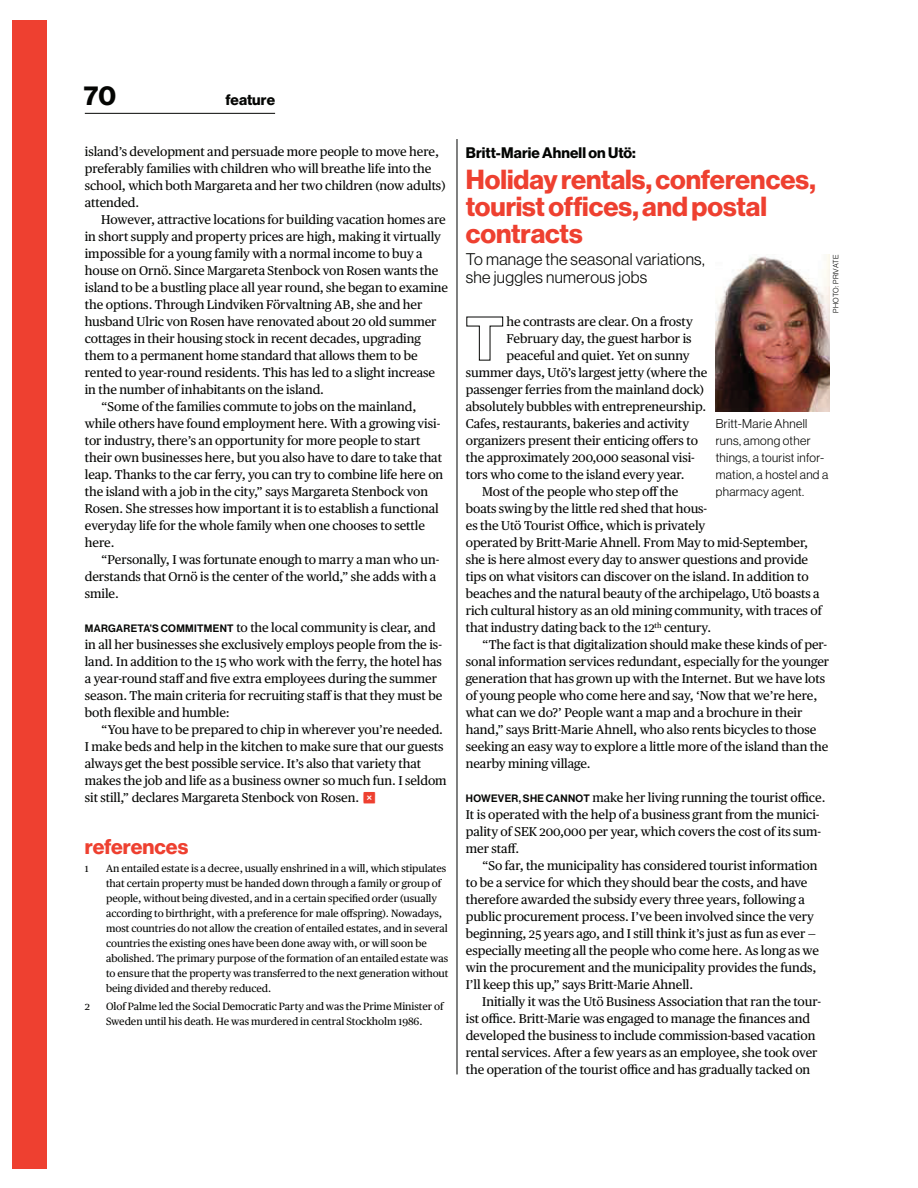
<style>
.page{position:relative;width:918px;height:1188px;background:#fff}
.page>*{position:absolute;margin:0;border:0;box-sizing:border-box;transform-origin:0 0}
.t1{font:27px/27px "N Haas Grotesk DS Pro 75 Bd";color:#ee4030}
.t2{font:27px "N Haas Grotesk DS Pro 75 Bd";color:#040503}
.t3{font:21px "N Haas Grotesk DS Pro 75 Bd";color:#ee4030}
.t4{font:16.5px/18.5px "N Haas Grotesk DS Pro 45 Lt";letter-spacing:.02em;color:#040503}
.t5{font:15px "N Haas Grotesk DS Pro 75 Bd";letter-spacing:.005em;color:#040503}
.t6{font:12.75px/17px "Publico Text";letter-spacing:-.005em;color:#040503}
.t7{font:12.45px/17px "N Haas Grotesk DS Pro 45 Lt";letter-spacing:.025em;color:#040503}
.t8{font:10.5px/15px "Publico Text";letter-spacing:-.005em;color:#040503}
.t9{font:7.5px "N Haas Grotesk DS Pro 45 Lt";letter-spacing:.045em;color:#040503}
.s1{font-family:"N Haas Grotesk DS Pro 65 Md";font-size:10.5px}
.s2{font-family:"P22 Toy Box Blocks Solid";font-size:18px;color:#ee4030}
</style>
<div class="page">
<hr style="left:85px;top:113px;width:190px;height:1px;background:#040503">
<hr style="left:457px;top:139px;width:1px;height:935px;background:#040503">
<svg style="left:466px;top:316px;width:37px;height:45px"></svg>
<div style="left:13px;top:20px;width:34px;height:1148px;background:#ee4030"></div>
<img style="left:716px;top:255px;width:113px;height:156px">
<h1 class="t2" style="left:84px;top:86px;width:34px">70</h1>
<p class="t5" style="left:225px;top:94px;width:51px">feature</p>
<p class="t6" style="left:85px;top:144px;width:362px">island’s development and persuade more people to move here, preferably families with children who will breathe life into the school, which both Margareta and her two children (now adults) attended.</p>
<p class="t6" style="left:101px;top:212px;width:346px">However, attractive locations for building vacation homes are</p>
<p class="t6" style="left:85px;top:229px;width:358px">in short supply and property prices are high, making it virtually</p>
<p class="t6" style="left:85px;top:246px;width:339px">impossible for a young family with a normal income to buy a</p>
<p class="t6" style="left:85px;top:263px;width:355px">house on Ornö. Since Margareta Stenbock von Rosen wants the</p>
<p class="t6" style="left:85px;top:280px;width:365px">island to be a bustling place all year round, she began to examine</p>
<p class="t6" style="left:85px;top:297px;width:339px">the options. Through Lindviken Förvaltning AB, she and her</p>
<p class="t6" style="left:85px;top:314px;width:353px">husband Ulric von Rosen have renovated about 20 old summer</p>
<p class="t6" style="left:85px;top:331px;width:338px">cottages in their housing stock in recent decades, upgrading</p>
<p class="t6" style="left:85px;top:348px;width:334px">them to a permanent home standard that allows them to be</p>
<p class="t6" style="left:85px;top:365px;width:352px">rented to year-round residents. This has led to a slight increase</p>
<p class="t6" style="left:85px;top:382px;width:241px">in the number of inhabitants on the island.</p>
<p class="t6" style="left:101px;top:399px;width:316px">“Some of the families commute to jobs on the mainland,</p>
<p class="t6" style="left:85px;top:416px;width:357px">while others have found employment here. With a growing visi-</p>
<p class="t6" style="left:85px;top:433px;width:337px">tor industry, there’s an opportunity for more people to start</p>
<p class="t6" style="left:85px;top:450px;width:359px">their own businesses here, but you also have to dare to take that</p>
<p class="t6" style="left:85px;top:467px;width:360px">leap. Thanks to the car ferry, you can try to combine life here on</p>
<p class="t6" style="left:85px;top:484px;width:345px">the island with a job in the city,” says Margareta Stenbock von</p>
<p class="t6" style="left:85px;top:501px;width:355px">Rosen. She stresses how important it is to establish a functional</p>
<p class="t6" style="left:85px;top:518px;width:342px">everyday life for the whole family when one chooses to settle</p>
<p class="t6" style="left:85px;top:535px;width:31px">here.</p>
<p class="t6" style="left:101px;top:552px;width:339px">“Personally, I was fortunate enough to marry a man who un-</p>
<p class="t6" style="left:85px;top:569px;width:353px">derstands that Ornö is the center of the world,” she adds with a</p>
<p class="t6" style="left:85px;top:586px;width:36px">smile.</p>
<p class="t6" style="left:85px;top:620px;width:359px"><span class="s1">MARGARETA’S COMMITMENT</span> to the local community is clear, and in all her businesses she exclusively employs people from the is&shy;land. In addition to the 15 who work with the ferry, the hotel has a year-round staff and five extra employees during the summer season. The main criteria for recruiting staff is that they must be both flexible and humble:</p>
<p class="t6" style="left:85px;top:722px;width:363px;text-indent:16px">“You have to be prepared to chip in wherever you’re needed.<br>I make beds and help in the kitchen to make sure that our guests always get the best possible service. It’s also that variety that makes the job and life as a business owner so much fun. I seldom sit still,” declares Margareta Stenbock von Rosen. <span class="s2">≈</span></p>
<h2 class="t3" style="left:85px;top:839px;width:105px">references</h2>
<p class="t8" style="left:85px;top:862px;width:5px">1</p>
<p class="t8" style="left:106px;top:862px;width:344px">An entailed estate is a decree, usually enshrined in a will, which stipulates that certain property must be handed down through a family or group of people, without being divested, and in a certain specified order (usually according to birthright, with a preference for male offspring). Nowadays, most countries do not allow the creation of entailed estates, and in several countries the existing ones have been done away with, or will soon be abolished. The primary purpose of the formation of an entailed estate was to ensure that the property was transferred to the next generation without being divided and thereby reduced.</p>
<p class="t8" style="left:85px;top:1000px;width:7px">2</p>
<p class="t8" style="left:106px;top:1000px;width:339px">Olof Palme led the Social Democratic Party and was the Prime Minister of<br>Sweden until his death. He was murdered in central Stockholm 1986.</p>
<p class="t5" style="left:466px;top:147px;width:172px">Britt-Marie Ahnell on Utö:</p>
<h1 class="t1" style="left:466px;top:168px;width:351px">Holiday rentals, conferences, tourist offices, and postal contracts</h1>
<p class="t4" style="left:466px;top:251px;width:241px">To manage the seasonal variations, she juggles numerous jobs</p>
<p class="t6" style="left:507px;top:314px;width:188px">he contrasts are clear. On a frosty</p>
<p class="t6" style="left:507px;top:331px;width:187px">February day, the guest harbor is</p>
<p class="t6" style="left:507px;top:348px;width:185px">peaceful and quiet. Yet on sunny</p>
<p class="t6" style="left:466px;top:365px;width:243px">summer days, Utö’s largest jetty (where the</p>
<p class="t6" style="left:466px;top:382px;width:240px">passenger ferries from the mainland dock)</p>
<p class="t6" style="left:466px;top:399px;width:242px">absolutely bubbles with entrepreneurship.</p>
<p class="t6" style="left:466px;top:416px;width:225px">Cafes, restaurants, bakeries and activity</p>
<p class="t6" style="left:466px;top:433px;width:234px">organizers present their enticing offers to</p>
<p class="t6" style="left:466px;top:450px;width:231px">the approximately 200,000 seasonal visi-</p>
<p class="t6" style="left:466px;top:467px;width:220px">tors who come to the island every year.</p>
<p class="t6" style="left:482px;top:484px;width:198px">Most of the people who step off the</p>
<p class="t6" style="left:466px;top:501px;width:243px">boats swing by the little red shed that hous-</p>
<p class="t6" style="left:466px;top:518px;width:241px">es the Utö Tourist Office, which is privately</p>
<p class="t6" style="left:466px;top:535px;width:344px">operated by Britt-Marie Ahnell. From May to mid-September,</p>
<p class="t6" style="left:466px;top:552px;width:344px">she is here almost every day to answer questions and provide</p>
<p class="t6" style="left:466px;top:569px;width:344px">tips on what visitors can discover on the island. In addition to</p>
<p class="t6" style="left:466px;top:586px;width:355px">beaches and the natural beauty of the archipelago, Utö boasts a</p>
<p class="t6" style="left:466px;top:603px;width:357px">rich cultural history as an old mining community, with traces of</p>
<p class="t6" style="left:466px;top:620px;width:247px">that industry dating back to the 12<sup>th</sup> century.</p>
<p class="t6" style="left:482px;top:637px;width:346px">“The fact is that digitalization should make these kinds of per-</p>
<p class="t6" style="left:466px;top:654px;width:365px">sonal information services redundant, especially for the younger</p>
<p class="t6" style="left:466px;top:671px;width:361px">generation that has grown up with the Internet. But we have lots</p>
<p class="t6" style="left:466px;top:688px;width:353px">of young people who come here and say, ‘Now that we’re here,</p>
<p class="t6" style="left:466px;top:705px;width:338px">what can we do?’ People want a map and a brochure in their</p>
<p class="t6" style="left:466px;top:722px;width:352px">hand,” says Britt-Marie Ahnell, who also rents bicycles to those</p>
<p class="t6" style="left:466px;top:739px;width:364px">seeking an easy way to explore a little more of the island than the</p>
<p class="t6" style="left:466px;top:756px;width:126px">nearby mining village.</p>
<p class="t6" style="left:466px;top:790px;width:361px"><span class="s1">HOWEVER, SHE CANNOT</span> make her living running the tourist office.<br>It is operated with the help of a business grant from the munici&shy;pality of SEK 200,000 per year, which covers the cost of its sum&shy;mer staff.</p>
<p class="t6" style="left:466px;top:858px;width:355px;text-indent:16px">“So far, the municipality has considered tourist information to be a service for which they should bear the costs, and have therefore awarded the subsidy every three years, following a public procurement process. I’ve been involved since the very beginning, 25 years ago, and I still think it’s just as fun as ever — especially meeting all the people who come here. As long as we win the procurement and the municipality provides the funds, I’ll keep this up,” says Britt-Marie Ahnell.</p>
<p class="t6" style="left:466px;top:995px;width:357px;text-indent:16px">Initially it was the Utö Business Association that ran the tour&shy;ist office. Britt-Marie was engaged to manage the finances and developed the business to include commission-based vacation rental services. After a few years as an employee, she took over the operation of the tourist office and has gradually tacked on</p>
<p class="t9" style="left:833px;top:313px;width:60px;rotate:-90deg">PHOTO: PRIVATE</p>
<p class="t7" style="left:716px;top:416px;width:114px">Britt-Marie Ahnell runs, among other things, a tourist infor&shy;mation, a hostel and a pharmacy agent.</p>
</div>
